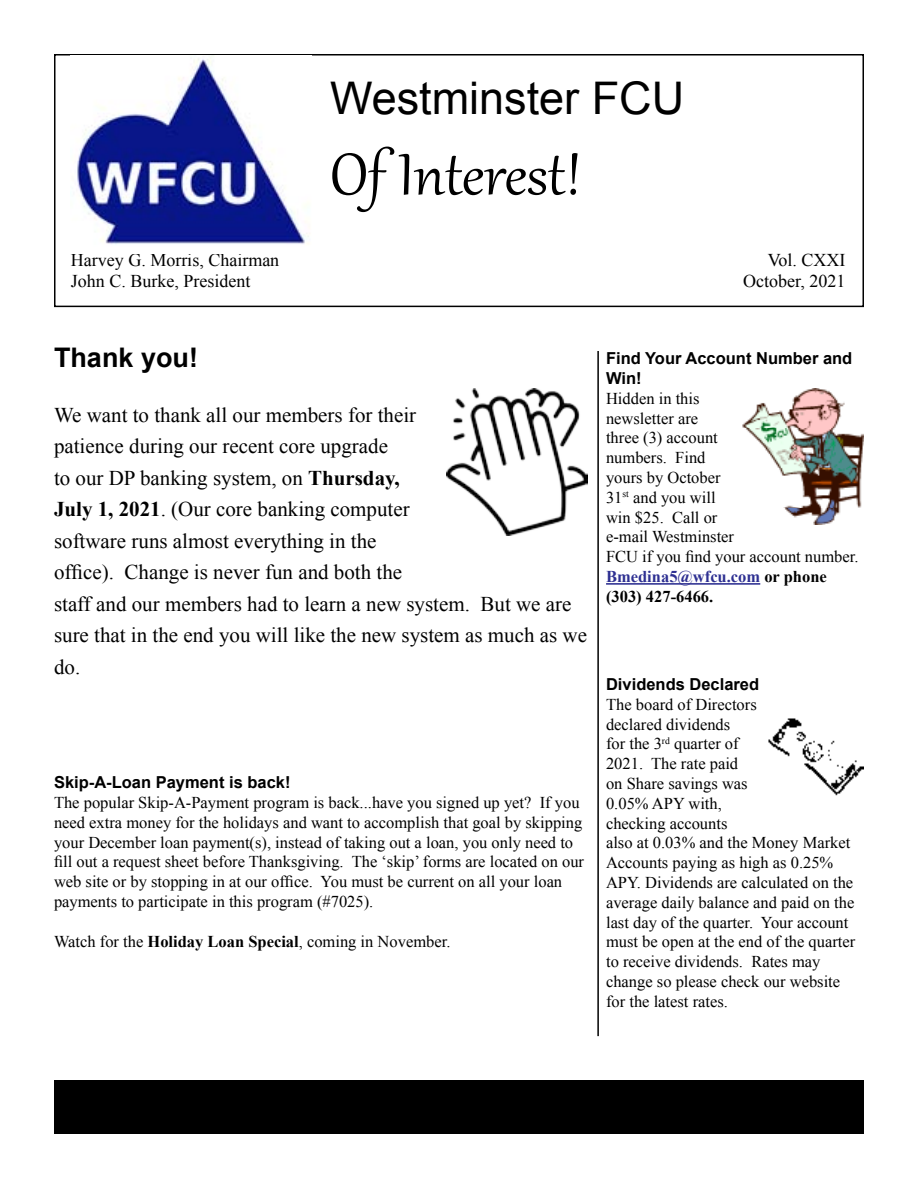
<style>
.page{position:relative;width:918px;height:1188px;background:#fff}
.page>*{position:absolute;margin:0;border:0;box-sizing:border-box;transform-origin:0 0}
.t1{font:72px "Gabriola";color:#000}
.t2{font:45px "Arial";color:#000}
.t3{font:700 27px "Arial";color:#000}
.t4{font:21px/31.5px "Times New Roman";color:#000}
.t5{font:18px/21.6px "Times New Roman";color:#000;text-align:right}
.t6{font:16.5px/19.8px "Times New Roman";color:#000}
.t7{font:700 16.5px/19.8px "Arial";color:#000}
.s1{font-weight:700;color:#2e3092}
.s2{font-weight:700}
</style>
<div class="page">
<div style="left:54px;top:54px;width:810px;height:253px;border:2px solid #000"></div>
<div style="left:55px;top:1081px;width:808px;height:52px;background:#000"></div>
<div style="left:54px;top:1080px;width:810px;height:54px;border:2px solid #000"></div>
<hr style="left:597px;top:351px;width:2px;height:685px;background:#000">
<img style="left:71px;top:55px;width:241px;height:190px">
<img style="left:446px;top:388px;width:142px;height:148px">
<hr style="left:606px;top:583px;width:154px;height:2px;background:#2e3092">
<img style="left:742px;top:388px;width:122px;height:137px">
<img style="left:768px;top:718px;width:96px;height:78px">
<h2 class="t2" style="left:330px;top:68px;width:356px">Westminster FCU</h2>
<p class="t5" style="left:71px;top:249px;width:210px;text-align:left">Harvey G. Morris, Chairman<br>John C. Burke, President</p>
<h1 class="t1" style="left:330px;top:127px;width:253px">Of Interest!</h1>
<p class="t5" style="left:743px;top:249px;width:104px">Vol. CXXI<br>October, 2021</p>
<h3 class="t3" style="left:54px;top:340px;width:146px">Thank you!</h3>
<p class="t7" style="left:606px;top:349px;width:248px">Find Your Account Number and<br>Win!</p>
<p class="t6" style="left:606px;top:388px;width:254px">Hidden in this<br>newsletter are<br>three (3) account<br>numbers. Find<br>yours by October<br>31<sup>st</sup> and you will<br>win $25. Call or<br>e-mail Westminster<br>FCU if you find your account number.<br><span class="s1">Bmedina5@wfcu.com</span> <span class="s2">or phone (303) 427-6466.</span></p>
<p class="t4" style="left:54px;top:399px;width:535px">We want to thank all our members for their<br>patience during our recent core upgrade<br>to our DP banking system, on <span class="s2">Thursday,<br>July 1, 2021</span>. (Our core banking computer<br>software runs almost everything in the<br>office). Change is never fun and both the<br>staff and our members had to learn a new system. But we are sure that in the end you will like the new system as much as we do.</p>
<p class="t7" style="left:54px;top:773px;width:238px">Skip-A-Loan Payment is back!</p>
<p class="t6" style="left:54px;top:792px;width:532px">The popular Skip-A-Payment program is back...have you signed up yet? If you need extra money for the holidays and want to accomplish that goal by skipping your December loan payment(s), instead of taking out a loan, you only need to fill out a request sheet before Thanksgiving. The ‘skip’ forms are located on our web site or by stopping in at our office. You must be current on all your loan payments to participate in this program (#7025).</p>
<p class="t6" style="left:54px;top:931px;width:398px">Watch for the <span class="s2">Holiday Loan Special</span>, coming in November.</p>
<p class="t7" style="left:606px;top:675px;width:155px">Dividends Declared</p>
<p class="t6" style="left:606px;top:694px;width:251px">The board of Directors<br>declared dividends<br>for the 3<sup>rd</sup> quarter of<br>2021. The rate paid<br>on Share savings was<br>0.05% APY with,<br>checking accounts<br>also at 0.03% and the Money Market<br>Accounts paying as high as 0.25%<br>APY. Dividends are calculated on the average daily balance and paid on the last day of the quarter. Your account must be open at the end of the quarter to receive dividends. Rates may change so please check our website for the latest rates.</p>
</div>
